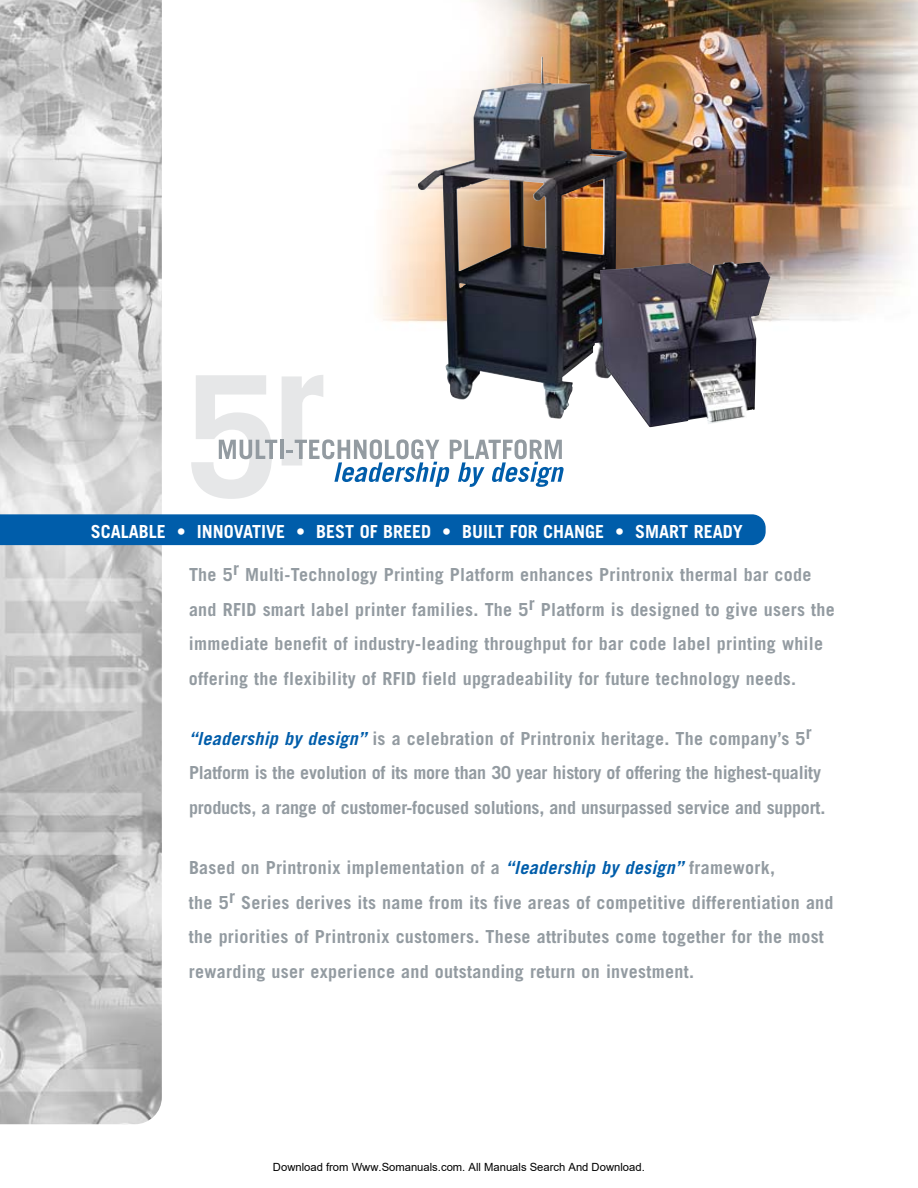
<style>
.page{position:relative;width:918px;height:1188px;background:#fff}
.page>*{position:absolute;margin:0;border:0;box-sizing:border-box;transform-origin:0 0}
.t1{font:700 18px/34.5px "Trade Gothic";letter-spacing:.015em;color:#939ba1}
.t2{font:700 18px/34.5px "Trade Gothic";letter-spacing:-.01em;color:#939ba1}
.t3{font:700 18px "Trade Gothic";color:#fff}
.t4{font:11.25px "Arial";color:#000}
.s1{font-style:italic;color:#005daa}
</style>
<div class="page">
<img style="left:379px;top:0;width:539px;height:472px">
<svg style="left:191px;top:375px;width:372px;height:124px"></svg>
<img style="left:0;top:0;width:162px;height:1124px">
<div style="left:0;top:514px;width:766px;height:31px;background:#005daa"></div>
<img style="left:418px;top:57px;width:209px;height:362px">
<img style="left:600px;top:262px;width:170px;height:165px">
<p class="t3" style="left:91px;top:525px;width:653px">SCALABLE • INNOVATIVE • BEST OF BREED • BUILT FOR CHANGE • SMART READY</p>
<p class="t1" style="left:189px;top:559px;width:647px">The 5r Multi-Technology Printing Platform enhances Printronix thermal bar code and RFID smart label printer families. The 5r Platform is designed to give users the immediate benefit of industry-leading throughput for bar code label printing while offering the flexibility of RFID field upgradeability for future technology needs.</p>
<p class="t2" style="left:189px;top:723px;width:638px"><span class="s1">“leadership by design”</span> is a celebration of Printronix heritage. The company’s 5r<br>Platform is the evolution of its more than 30 year history of offering the highest-quality products, a range of customer-focused solutions, and unsurpassed service and support.</p>
<p class="t1" style="left:189px;top:852px;width:646px">Based on Printronix implementation of a <span class="s1">“leadership by design”</span> framework,<br>the 5r Series derives its name from its five areas of competitive differentiation and the priorities of Printronix customers. These attributes come together for the most rewarding user experience and outstanding return on investment.</p>
<p class="t4" style="left:273px;top:1160px;width:373px">Download from Www.Somanuals.com. All Manuals Search And Download.</p>
</div>
